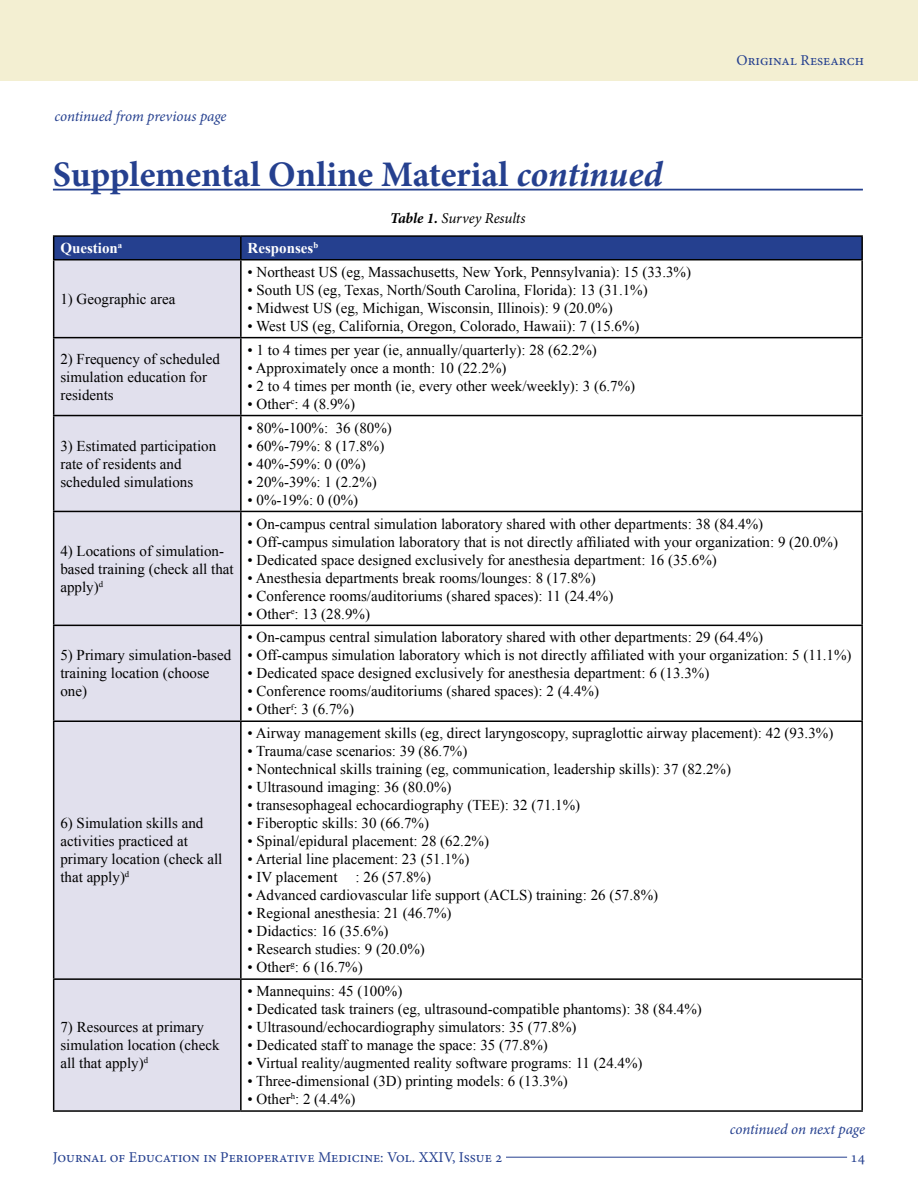
<style>
.page{position:relative;width:918px;height:1188px;background:#fff}
.page>*{position:absolute;margin:0;border:0;box-sizing:border-box;transform-origin:0 0}
.t1{font:700 36px "Minion Pro";letter-spacing:-.005em;color:#25408f}
.t2{font:15px/18px "Times New Roman";color:#000}
.t3{font:15px "Minion Pro";color:#25408f}
.t4{font:italic 15px "Minion Pro";letter-spacing:-.01em;color:#25408f}
.t5{font:italic 15px "Minion Pro";letter-spacing:-.005em;color:#000}
.t6{font:700 15px "Times New Roman";color:#fff}
.s1{font-style:italic}
.s2{font-weight:700}
</style>
<div class="page">
<hr style="left:506px;top:1157px;width:341px;height:1px;background:#25408f">
<div style="left:0;top:0;width:918px;height:81px;background:#f3efd2"></div>
<hr style="left:53px;top:189px;width:810px;height:2px;background:#25408f">
<div style="left:54px;top:260px;width:186px;height:850px;background:#e1e0ed"></div>
<hr style="left:53px;top:235px;width:188px;height:2px;background:#000">
<div style="left:53px;top:236px;width:808px;height:23px;background:#25408f"></div>
<hr style="left:241px;top:235px;width:622px;height:2px;background:#000">
<hr style="left:240px;top:237px;width:2px;height:22px;background:#000">
<hr style="left:861px;top:237px;width:2px;height:22px;background:#000">
<hr style="left:53px;top:259px;width:188px;height:1px;background:#000">
<hr style="left:53px;top:260px;width:1px;height:77px;background:#000">
<hr style="left:241px;top:259px;width:622px;height:1px;background:#000">
<hr style="left:240px;top:260px;width:2px;height:77px;background:#000">
<hr style="left:861px;top:260px;width:2px;height:77px;background:#000">
<hr style="left:53px;top:337px;width:188px;height:1px;background:#000">
<hr style="left:53px;top:338px;width:1px;height:77px;background:#000">
<hr style="left:241px;top:337px;width:622px;height:1px;background:#000">
<hr style="left:240px;top:338px;width:2px;height:77px;background:#000">
<hr style="left:861px;top:338px;width:2px;height:77px;background:#000">
<hr style="left:53px;top:415px;width:188px;height:1px;background:#000">
<hr style="left:53px;top:416px;width:1px;height:95px;background:#000">
<hr style="left:241px;top:415px;width:622px;height:1px;background:#000">
<hr style="left:240px;top:416px;width:2px;height:95px;background:#000">
<hr style="left:861px;top:416px;width:2px;height:95px;background:#000">
<hr style="left:53px;top:511px;width:188px;height:1px;background:#000">
<hr style="left:53px;top:512px;width:1px;height:113px;background:#000">
<hr style="left:241px;top:511px;width:622px;height:1px;background:#000">
<hr style="left:240px;top:512px;width:2px;height:113px;background:#000">
<hr style="left:861px;top:512px;width:2px;height:113px;background:#000">
<hr style="left:53px;top:625px;width:188px;height:1px;background:#000">
<hr style="left:53px;top:626px;width:1px;height:94px;background:#000">
<hr style="left:241px;top:625px;width:622px;height:1px;background:#000">
<hr style="left:240px;top:626px;width:2px;height:94px;background:#000">
<hr style="left:861px;top:626px;width:2px;height:94px;background:#000">
<hr style="left:53px;top:720px;width:188px;height:2px;background:#000">
<hr style="left:53px;top:722px;width:1px;height:256px;background:#000">
<hr style="left:241px;top:720px;width:622px;height:2px;background:#000">
<hr style="left:240px;top:722px;width:2px;height:256px;background:#000">
<hr style="left:861px;top:722px;width:2px;height:256px;background:#000">
<hr style="left:53px;top:978px;width:188px;height:2px;background:#000">
<hr style="left:53px;top:980px;width:1px;height:130px;background:#000">
<hr style="left:241px;top:978px;width:622px;height:2px;background:#000">
<hr style="left:240px;top:980px;width:2px;height:130px;background:#000">
<hr style="left:861px;top:980px;width:2px;height:130px;background:#000">
<hr style="left:53px;top:1110px;width:188px;height:2px;background:#000">
<hr style="left:241px;top:1110px;width:622px;height:2px;background:#000">
<p class="t4" style="left:55px;top:106px;width:174px">continued from previous page</p>
<h1 class="t1" style="left:53px;top:149px;width:612px">Supplemental Online Material <span class="s1">continued</span></h1>
<p class="t5" style="left:390px;top:208px;width:137px"><span class="s2">Table 1.</span> Survey Results</p>
<p class="t6" style="left:60px;top:238px;width:63px">Question<sup>a</sup></p>
<p class="t6" style="left:248px;top:238px;width:72px">Responses<sup>b</sup></p>
<p class="t2" style="left:60px;top:290px;width:116px">1) Geographic area</p>
<p class="t2" style="left:248px;top:263px;width:445px">• Northeast US (eg, Massachusetts, New York, Pennsylvania): 15 (33.3%)</p>
<p class="t2" style="left:248px;top:281px;width:402px">• South US (eg, Texas, North/South Carolina, Florida): 13 (31.1%)</p>
<p class="t2" style="left:248px;top:299px;width:367px">• Midwest US (eg, Michigan, Wisconsin, Illinois): 9 (20.0%)</p>
<p class="t2" style="left:248px;top:317px;width:394px">• West US (eg, California, Oregon, Colorado, Hawaii): 7 (15.6%)</p>
<p class="t2" style="left:60px;top:350px;width:161px">2) Frequency of scheduled simulation education for residents</p>
<p class="t2" style="left:60px;top:436px;width:157px">3) Estimated participation rate of residents and scheduled simulations</p>
<p class="t2" style="left:248px;top:341px;width:351px">• 1 to 4 times per year (ie, annually/quarterly): 28 (62.2%)</p>
<p class="t2" style="left:248px;top:359px;width:260px">• Approximately once a month: 10 (22.2%)</p>
<p class="t2" style="left:248px;top:377px;width:389px">• 2 to 4 times per month (ie, every other week/weekly): 3 (6.7%)</p>
<p class="t2" style="left:248px;top:395px;width:109px">• Other<sup>c</sup>: 4 (8.9%)</p>
<p class="t2" style="left:248px;top:418px;width:146px">• 80%-100%: 36 (80%)</p>
<p class="t2" style="left:248px;top:436px;width:138px">• 60%-79%: 8 (17.8%)</p>
<p class="t2" style="left:248px;top:454px;width:120px">• 40%-59%: 0 (0%)</p>
<p class="t2" style="left:248px;top:472px;width:131px">• 20%-39%: 1 (2.2%)</p>
<p class="t2" style="left:248px;top:490px;width:112px">• 0%-19%: 0 (0%)</p>
<p class="t3" style="left:737px;top:50px;width:129px">Original Research</p>
<p class="t2" style="left:60px;top:541px;width:175px">4) Locations of simulation&shy;based training (check all that apply)<sup>d</sup></p>
<p class="t2" style="left:60px;top:646px;width:172px">5) Primary simulation-based training location (choose one)</p>
<p class="t2" style="left:60px;top:814px;width:164px">6) Simulation skills and activities practiced at primary location (check all that apply)<sup>d</sup></p>
<p class="t2" style="left:60px;top:1018px;width:161px">7) Resources at primary simulation location (check all that apply)<sup>d</sup></p>
<p class="t2" style="left:248px;top:514px;width:517px">• On-campus central simulation laboratory shared with other departments: 38 (84.4%)</p>
<p class="t2" style="left:248px;top:532px;width:592px">• Off-campus simulation laboratory that is not directly affiliated with your organization: 9 (20.0%)</p>
<p class="t2" style="left:248px;top:550px;width:471px">• Dedicated space designed exclusively for anesthesia department: 16 (35.6%)</p>
<p class="t2" style="left:248px;top:568px;width:350px">• Anesthesia departments break rooms/lounges: 8 (17.8%)</p>
<p class="t2" style="left:248px;top:586px;width:367px">• Conference rooms/auditoriums (shared spaces): 11 (24.4%)</p>
<p class="t2" style="left:248px;top:604px;width:124px">• Other<sup>e</sup>: 13 (28.9%)</p>
<p class="t2" style="left:248px;top:628px;width:517px">• On-campus central simulation laboratory shared with other departments: 29 (64.4%)</p>
<p class="t2" style="left:248px;top:646px;width:606px">• Off-campus simulation laboratory which is not directly affiliated with your organization: 5 (11.1%)</p>
<p class="t2" style="left:248px;top:664px;width:463px">• Dedicated space designed exclusively for anesthesia department: 6 (13.3%)</p>
<p class="t2" style="left:248px;top:682px;width:353px">• Conference rooms/auditoriums (shared spaces): 2 (4.4%)</p>
<p class="t2" style="left:248px;top:700px;width:108px">• Other<sup>f</sup>: 3 (6.7%)</p>
<p class="t2" style="left:248px;top:724px;width:587px">• Airway management skills (eg, direct laryngoscopy, supraglottic airway placement): 42 (93.3%)</p>
<p class="t2" style="left:248px;top:742px;width:221px">• Trauma/case scenarios: 39 (86.7%)</p>
<p class="t2" style="left:248px;top:760px;width:485px">• Nontechnical skills training (eg, communication, leadership skills): 37 (82.2%)</p>
<p class="t2" style="left:248px;top:778px;width:205px">• Ultrasound imaging: 36 (80.0%)</p>
<p class="t2" style="left:248px;top:796px;width:334px">• transesophageal echocardiography (TEE): 32 (71.1%)</p>
<p class="t2" style="left:248px;top:814px;width:183px">• Fiberoptic skills: 30 (66.7%)</p>
<p class="t2" style="left:248px;top:832px;width:243px">• Spinal/epidural placement: 28 (62.2%)</p>
<p class="t2" style="left:248px;top:850px;width:223px">• Arterial line placement: 23 (51.1%)</p>
<p class="t2" style="left:248px;top:868px;width:185px">• IV placement : 26 (57.8%)</p>
<p class="t2" style="left:248px;top:886px;width:412px">• Advanced cardiovascular life support (ACLS) training: 26 (57.8%)</p>
<p class="t2" style="left:248px;top:904px;width:205px">• Regional anesthesia: 21 (46.7%)</p>
<p class="t2" style="left:248px;top:922px;width:143px">• Didactics: 16 (35.6%)</p>
<p class="t2" style="left:248px;top:940px;width:179px">• Research studies: 9 (20.0%)</p>
<p class="t2" style="left:248px;top:958px;width:117px">• Other<sup>g</sup>: 6 (16.7%)</p>
<p class="t2" style="left:248px;top:982px;width:156px">• Mannequins: 45 (100%)</p>
<p class="t2" style="left:248px;top:1000px;width:456px">• Dedicated task trainers (eg, ultrasound-compatible phantoms): 38 (84.4%)</p>
<p class="t2" style="left:248px;top:1018px;width:330px">• Ultrasound/echocardiography simulators: 35 (77.8%)</p>
<p class="t2" style="left:248px;top:1036px;width:302px">• Dedicated staff to manage the space: 35 (77.8%)</p>
<p class="t2" style="left:248px;top:1054px;width:397px">• Virtual reality/augmented reality software programs: 11 (24.4%)</p>
<p class="t2" style="left:248px;top:1072px;width:322px">• Three-dimensional (3D) printing models: 6 (13.3%)</p>
<p class="t2" style="left:248px;top:1090px;width:109px">• Other<sup>h</sup>: 2 (4.4%)</p>
<p class="t4" style="left:730px;top:1119px;width:137px">continued on next page</p>
<p class="t3" style="left:53px;top:1147px;width:451px">Journal of Education in Perioperative Medicine: Vol. XXIV, Issue 2</p>
<p class="t3" style="left:851px;top:1147px;width:16px">14</p>
</div>
